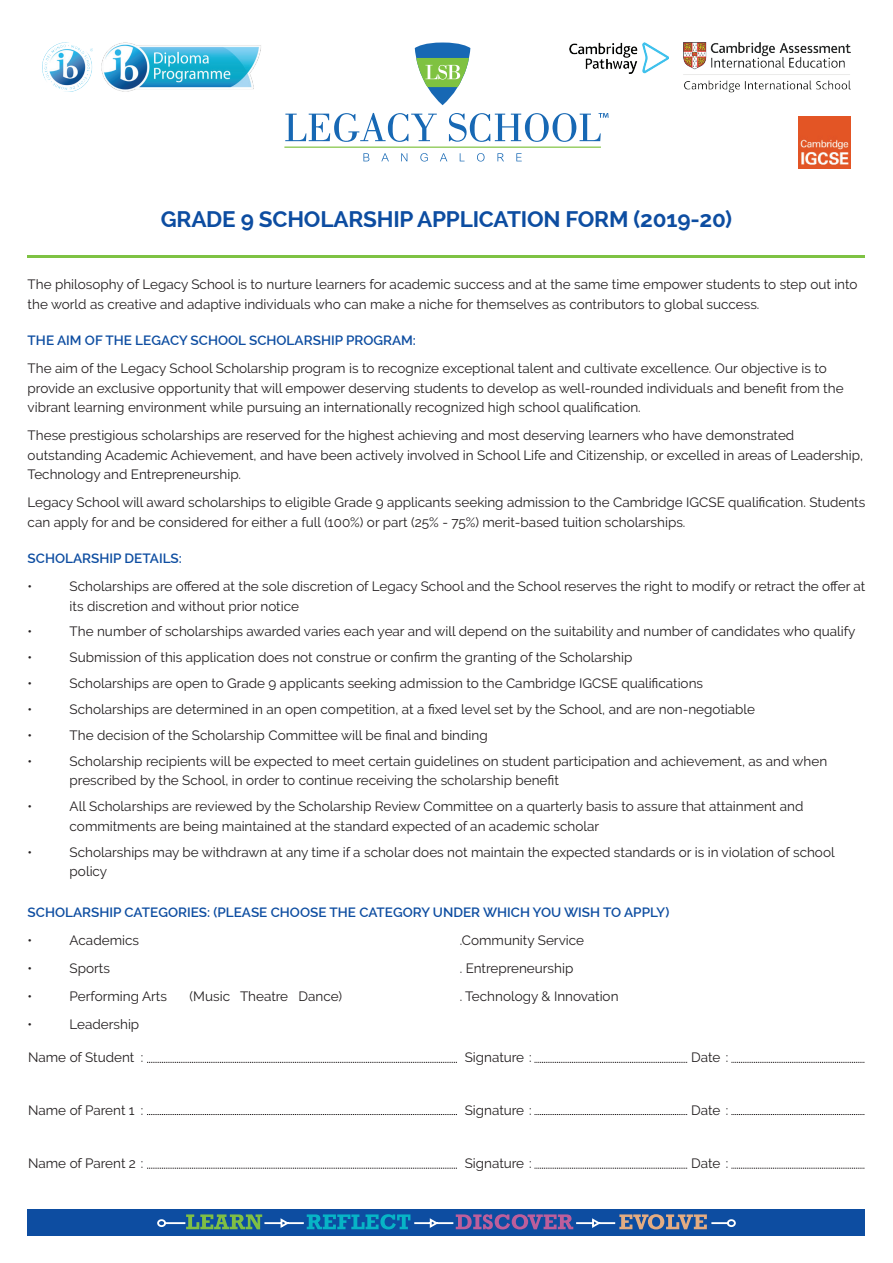
<style>
.page{position:relative;width:893px;height:1263px;background:#fff}
.page>*{position:absolute;margin:0;border:0;box-sizing:border-box;transform-origin:0 0}
.t1{font:700 22.5px "Raleway";letter-spacing:-.01em;color:#0d4da1}
.t2{font:13.5px/19.5px "Raleway";color:#231f20}
.t3{font:600 13.5px "Raleway";color:#0d4da1}
</style>
<div class="page">
<div style="left:28px;top:1209px;width:837px;height:26px;background:#0d4da1"></div>
<svg style="left:157px;top:1214px;width:579px;height:15px"></svg>
<svg style="left:147px;top:1062px;width:310px;height:1px"></svg>
<svg style="left:147px;top:1114px;width:310px;height:1px"></svg>
<svg style="left:147px;top:1168px;width:310px;height:1px"></svg>
<svg style="left:534px;top:1062px;width:153px;height:1px"></svg>
<svg style="left:534px;top:1114px;width:153px;height:1px"></svg>
<svg style="left:534px;top:1168px;width:153px;height:1px"></svg>
<svg style="left:731px;top:1062px;width:133px;height:1px"></svg>
<svg style="left:731px;top:1114px;width:133px;height:1px"></svg>
<svg style="left:731px;top:1168px;width:133px;height:1px"></svg>
<hr style="left:28px;top:255px;width:837px;height:2px;background:#7ec243">
<img style="left:798px;top:116px;width:52px;height:52px">
<svg style="left:415px;top:43px;width:55px;height:62px"></svg>
<svg style="left:363px;top:153px;width:6px;height:8px"></svg>
<svg style="left:381px;top:153px;width:8px;height:8px"></svg>
<svg style="left:401px;top:153px;width:6px;height:8px"></svg>
<svg style="left:420px;top:153px;width:8px;height:8px"></svg>
<svg style="left:440px;top:153px;width:7px;height:8px"></svg>
<svg style="left:460px;top:153px;width:5px;height:8px"></svg>
<svg style="left:477px;top:153px;width:7px;height:8px"></svg>
<svg style="left:497px;top:153px;width:7px;height:8px"></svg>
<svg style="left:516px;top:153px;width:6px;height:8px"></svg>
<hr style="left:284px;top:147px;width:317px;height:1px;background:#7fc241">
<svg style="left:285px;top:113px;width:152px;height:29px"></svg>
<svg style="left:449px;top:113px;width:160px;height:29px"></svg>
<img style="left:102px;top:43px;width:159px;height:48px">
<img style="left:43px;top:43px;width:49px;height:48px">
<img style="left:684px;top:43px;width:166px;height:49px">
<img style="left:569px;top:43px;width:99px;height:30px">
<h1 class="t1" style="left:161px;top:206px;width:573px">GRADE 9 SCHOLARSHIP APPLICATION FORM (2019-20)</h1>
<p class="t2" style="left:28px;top:275px;width:831px">The philosophy of Legacy School is to nurture learners for academic success and at the same time empower students to step out into the world as creative and adaptive individuals who can make a niche for themselves as contributors to global success.</p>
<p class="t3" style="left:28px;top:333px;width:390px">THE AIM OF THE LEGACY SCHOOL SCHOLARSHIP PROGRAM:</p>
<p class="t2" style="left:28px;top:359px;width:817px">The aim of the Legacy School Scholarship program is to recognize exceptional talent and cultivate excellence. Our objective is to provide an exclusive opportunity that will empower deserving students to develop as well-rounded individuals and benefit from the vibrant learning environment while pursuing an internationally recognized high school qualification.</p>
<p class="t2" style="left:28px;top:426px;width:837px">These prestigious scholarships are reserved for the highest achieving and most deserving learners who have demonstrated outstanding Academic Achievement, and have been actively involved in School Life and Citizenship, or excelled in areas of Leadership,<br>Technology and Entrepreneurship.</p>
<p class="t2" style="left:28px;top:492px;width:839px">Legacy School will award scholarships to eligible Grade 9 applicants seeking admission to the Cambridge IGCSE qualification. Students can apply for and be considered for either a full (100%) or part (25% - 75%) merit-based tuition scholarships.</p>
<p class="t3" style="left:28px;top:551px;width:156px">SCHOLARSHIP DETAILS:</p>
<p class="t2" style="left:28px;top:576px;width:6px">•</p>
<p class="t2" style="left:70px;top:576px;width:797px">Scholarships are offered at the sole discretion of Legacy School and the School reserves the right to modify or retract the offer at its discretion and without prior notice</p>
<p class="t2" style="left:28px;top:622px;width:6px">•</p>
<p class="t2" style="left:70px;top:622px;width:787px">The number of scholarships awarded varies each year and will depend on the suitability and number of candidates who qualify</p>
<p class="t2" style="left:28px;top:648px;width:6px">•</p>
<p class="t2" style="left:70px;top:648px;width:564px">Submission of this application does not construe or confirm the granting of the Scholarship</p>
<p class="t2" style="left:28px;top:674px;width:6px">•</p>
<p class="t2" style="left:70px;top:674px;width:635px">Scholarships are open to Grade 9 applicants seeking admission to the Cambridge IGCSE qualifications</p>
<p class="t2" style="left:28px;top:700px;width:6px">•</p>
<p class="t2" style="left:70px;top:700px;width:687px">Scholarships are determined in an open competition, at a fixed level set by the School, and are non-negotiable</p>
<p class="t2" style="left:28px;top:725px;width:6px">•</p>
<p class="t2" style="left:70px;top:725px;width:420px">The decision of the Scholarship Committee will be final and binding</p>
<p class="t2" style="left:28px;top:751px;width:6px">•</p>
<p class="t2" style="left:70px;top:751px;width:759px">Scholarship recipients will be expected to meet certain guidelines on student participation and achievement, as and when prescribed by the School, in order to continue receiving the scholarship benefit</p>
<p class="t2" style="left:28px;top:797px;width:6px">•</p>
<p class="t2" style="left:70px;top:797px;width:735px">All Scholarships are reviewed by the Scholarship Review Committee on a quarterly basis to assure that attainment and commitments are being maintained at the standard expected of an academic scholar</p>
<p class="t2" style="left:28px;top:842px;width:6px">•</p>
<p class="t2" style="left:70px;top:842px;width:767px">Scholarships may be withdrawn at any time if a scholar does not maintain the expected standards or is in violation of school policy</p>
<p class="t3" style="left:28px;top:904px;width:643px">SCHOLARSHIP CATEGORIES: (PLEASE CHOOSE THE CATEGORY UNDER WHICH YOU WISH TO APPLY)</p>
<p class="t2" style="left:28px;top:930px;width:6px">•</p>
<p class="t2" style="left:70px;top:930px;width:71px">Academics</p>
<p class="t2" style="left:460px;top:930px;width:126px">.Community Service</p>
<p class="t2" style="left:28px;top:958px;width:6px">•</p>
<p class="t2" style="left:70px;top:958px;width:42px">Sports</p>
<p class="t2" style="left:460px;top:958px;width:115px">. Entrepreneurship</p>
<p class="t2" style="left:28px;top:986px;width:6px">•</p>
<p class="t2" style="left:70px;top:986px;width:99px">Performing Arts</p>
<p class="t2" style="left:190px;top:986px;width:154px">(Music Theatre Dance)</p>
<p class="t2" style="left:460px;top:986px;width:160px">. Technology &amp; Innovation</p>
<p class="t2" style="left:28px;top:1014px;width:6px">•</p>
<p class="t2" style="left:70px;top:1014px;width:71px">Leadership</p>
<p class="t2" style="left:28px;top:1047px;width:117px">Name of Student :</p>
<p class="t2" style="left:465px;top:1047px;width:69px">Signature :</p>
<p class="t2" style="left:691px;top:1047px;width:39px">Date :</p>
<p class="t2" style="left:28px;top:1100px;width:117px">Name of Parent 1 :</p>
<p class="t2" style="left:465px;top:1100px;width:69px">Signature :</p>
<p class="t2" style="left:691px;top:1100px;width:39px">Date :</p>
<p class="t2" style="left:28px;top:1154px;width:117px">Name of Parent 2 :</p>
<p class="t2" style="left:465px;top:1154px;width:69px">Signature :</p>
<p class="t2" style="left:691px;top:1154px;width:39px">Date :</p>
</div>
